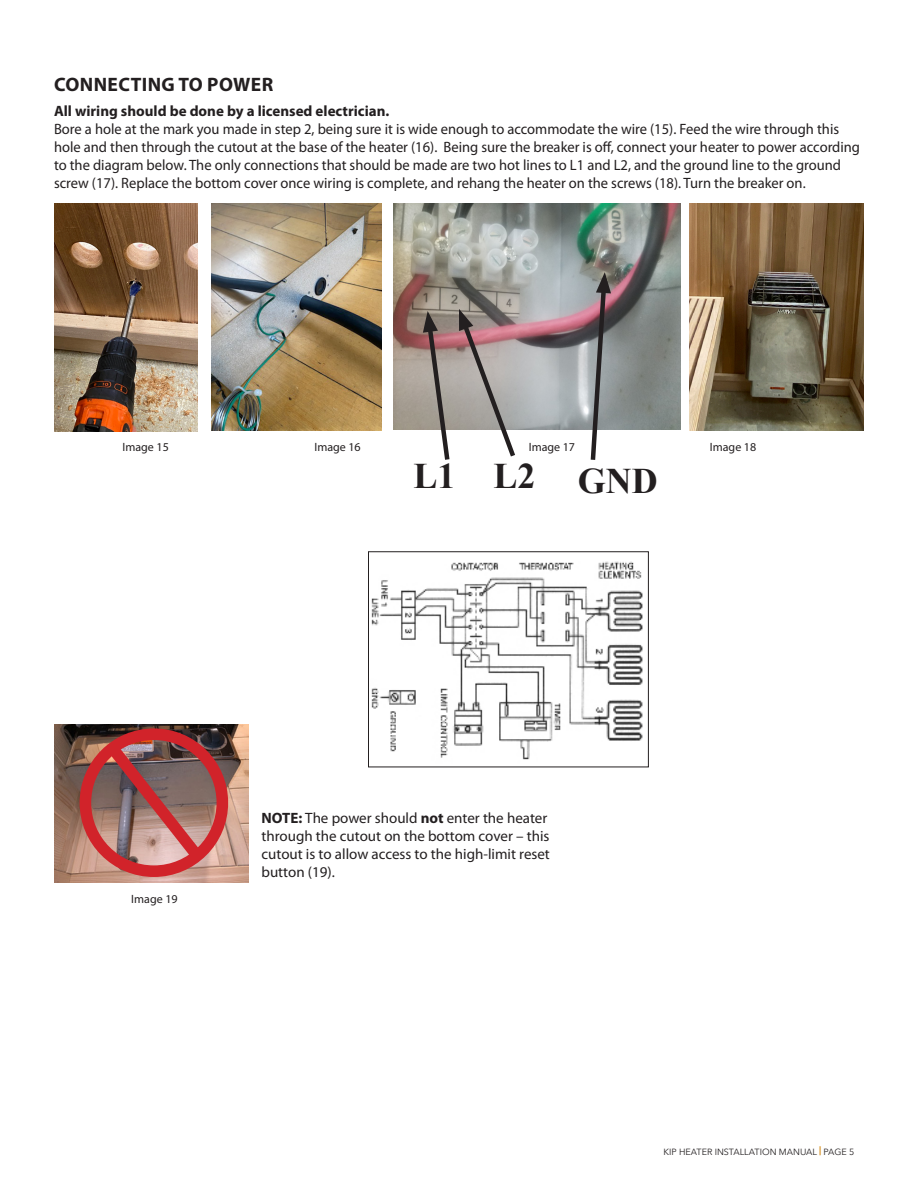
<style>
.page{position:relative;width:918px;height:1188px;background:#fff}
.page>*{position:absolute;margin:0;border:0;box-sizing:border-box;transform-origin:0 0}
.t1{font:700 36px "Times New Roman";color:#231f20}
.t2{font:700 19.5px "Myriad Pro";letter-spacing:.02em;color:#231f20}
.t3{font:15px/18px "Myriad Pro";color:#231f20}
.t4{font:700 15px "Myriad Pro";color:#231f20}
.t5{font:12px "Myriad Pro";color:#231f20}
.t6{font:9px "Avenir Next";color:#231f20}
.s1{font-weight:700}
</style>
<div class="page">
<img style="left:54px;top:724px;width:195px;height:159px">
<div style="left:80px;top:728px;width:148px;height:149px;border:12px solid #d1232a;border-radius:50%"></div>
<img style="left:99px;top:735px;width:114px;height:137px">
<img style="left:371px;top:561px;width:272px;height:199px">
<div style="left:368px;top:552px;width:281px;height:215px;border:1px solid #231f20"></div>
<img style="left:393px;top:204px;width:287px;height:226px">
<img style="left:212px;top:203px;width:170px;height:227px">
<img style="left:54px;top:204px;width:144px;height:227px">
<img style="left:689px;top:204px;width:175px;height:227px">
<svg style="left:423px;top:311px;width:29px;height:149px"></svg>
<svg style="left:588px;top:272px;width:23px;height:188px"></svg>
<svg style="left:458px;top:309px;width:61px;height:148px"></svg>
<p class="t2" style="left:54px;top:72px;width:221px">CONNECTING TO POWER</p>
<p class="t4" style="left:54px;top:101px;width:337px">All wiring should be done by a licensed electrician.</p>
<p class="t3" style="left:54px;top:120px;width:808px">Bore a hole at the mark you made in step 2, being sure it is wide enough to accommodate the wire (15). Feed the wire through this hole and then through the cutout at the base of the heater (16). Being sure the breaker is off, connect your heater to power according to the diagram below. The only connections that should be made are two hot lines to L1 and L2, and the ground line to the ground screw (17). Replace the bottom cover once wiring is complete, and rehang the heater on the screws (18). Turn the breaker on.</p>
<p class="t5" style="left:122px;top:440px;width:48px">Image 15</p>
<p class="t5" style="left:314px;top:440px;width:48px">Image 16</p>
<p class="t5" style="left:529px;top:440px;width:48px">Image 17</p>
<p class="t5" style="left:710px;top:440px;width:48px">Image 18</p>
<p class="t1" style="left:414px;top:455px;width:44px">L1</p>
<p class="t1" style="left:494px;top:455px;width:44px">L2</p>
<p class="t1" style="left:578px;top:460px;width:81px">GND</p>
<p class="t5" style="left:131px;top:892px;width:48px">Image 19</p>
<p class="t3" style="left:261px;top:809px;width:290px"><span class="s1">NOTE:</span> The power should <span class="s1">not</span> enter the heater through the cutout on the bottom cover – this cutout is to allow access to the high-limit reset button (19).</p>
<p class="t6" style="left:664px;top:1144px;width:192px">KIP HEATER INSTALLATION MANUAL <sup>|</sup> PAGE 5</p>
</div>
